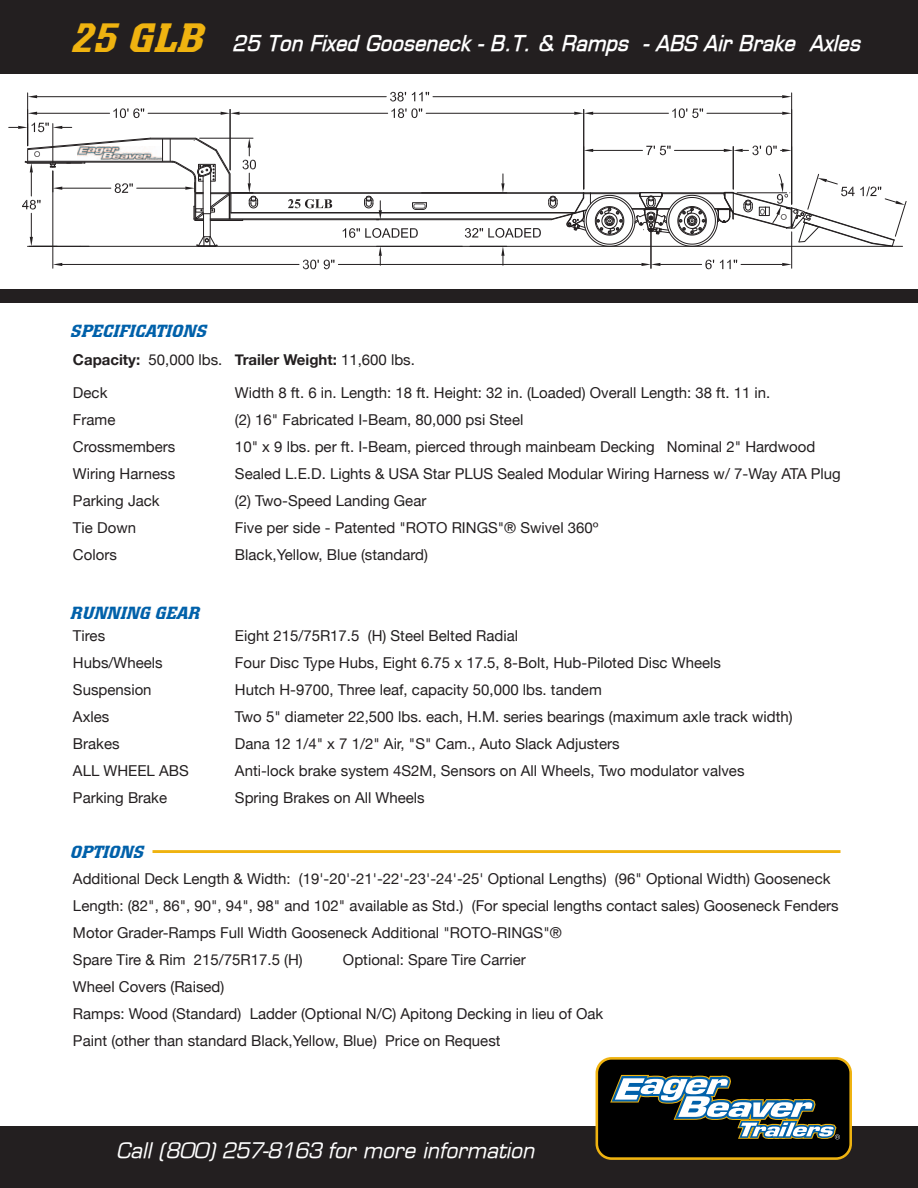
<style>
.page{position:relative;width:918px;height:1188px;background:#fff}
.page>*{position:absolute;margin:0;border:0;box-sizing:border-box;transform-origin:0 0}
.t1{font:italic 700 21px "Eurasia";letter-spacing:.02em;color:#fff;scale:1.1 1}
.t2{font:italic 21px "Eurasia";color:#fff}
.t3{font:italic 500 17.4px "Colossalis";color:#0161aa;scale:1.1 1}
.t4{font:15px/27px "Helvetica Neue";color:#231f20}
.t5{font:700 15px "Helvetica Neue";color:#231f20}
.s1{font-family:"Colossalis";font-weight:500;font-size:40.5px;color:#efb310}
.s2{font-weight:400}
</style>
<div class="page">
<div style="left:0;top:0;width:918px;height:73px;background:#231f20"></div>
<div style="left:0;top:1127px;width:918px;height:61px;background:#231f20"></div>
<div style="left:597px;top:1058px;width:254px;height:101px;background:#000;border-radius:15px"></div>
<div style="left:596px;top:1057px;width:256px;height:103px;border:3px solid #efb310;border-radius:15px"></div>
<svg style="left:610px;top:1074px;width:230px;height:66px"></svg>
<hr style="left:153px;top:850px;width:688px;height:3px;background:#efb310">
<div style="left:0;top:290px;width:918px;height:13px;background:#231f20"></div>
<hr style="left:30px;top:246px;width:873px;height:1px;background:#231f20">
<hr style="left:210px;top:219px;width:341px;height:1px;background:#231f20">
<hr style="left:231px;top:212px;width:344px;height:1px;background:#231f20">
<hr style="left:231px;top:213px;width:344px;height:1px;background:#231f20">
<hr style="left:240px;top:113px;width:148px;height:1px;background:#231f20">
<hr style="left:426px;top:113px;width:148px;height:1px;background:#231f20">
<svg style="left:391px;top:108px;width:31px;height:10px"></svg>
<hr style="left:27px;top:93px;width:1px;height:53px;background:#231f20">
<hr style="left:791px;top:93px;width:1px;height:111px;background:#231f20">
<hr style="left:37px;top:96px;width:349px;height:1px;background:#231f20">
<hr style="left:433px;top:96px;width:349px;height:1px;background:#231f20">
<svg style="left:28px;top:95px;width:9px;height:3px"></svg>
<svg style="left:782px;top:95px;width:10px;height:3px"></svg>
<svg style="left:390px;top:92px;width:16px;height:9px"></svg>
<svg style="left:412px;top:92px;width:17px;height:9px"></svg>
<hr style="left:593px;top:150px;width:50px;height:1px;background:#231f20">
<hr style="left:674px;top:150px;width:50px;height:1px;background:#231f20">
<svg style="left:584px;top:149px;width:9px;height:3px"></svg>
<svg style="left:646px;top:146px;width:25px;height:9px"></svg>
<hr style="left:583px;top:109px;width:1px;height:80px;background:#231f20">
<hr style="left:593px;top:113px;width:75px;height:1px;background:#231f20">
<hr style="left:707px;top:113px;width:75px;height:1px;background:#231f20">
<svg style="left:574px;top:112px;width:19px;height:3px"></svg>
<svg style="left:782px;top:112px;width:9px;height:3px"></svg>
<svg style="left:672px;top:108px;width:31px;height:10px"></svg>
<hr style="left:733px;top:147px;width:1px;height:42px;background:#231f20">
<svg style="left:724px;top:146px;width:67px;height:9px"></svg>
<hr style="left:791px;top:232px;width:1px;height:36px;background:#231f20">
<hr style="left:741px;top:264px;width:41px;height:1px;background:#231f20">
<hr style="left:660px;top:264px;width:42px;height:1px;background:#231f20">
<svg style="left:782px;top:263px;width:10px;height:3px"></svg>
<svg style="left:705px;top:260px;width:9px;height:9px"></svg>
<svg style="left:720px;top:260px;width:17px;height:9px"></svg>
<hr style="left:651px;top:229px;width:1px;height:39px;background:#231f20">
<hr style="left:53px;top:171px;width:1px;height:97px;background:#231f20">
<hr style="left:338px;top:264px;width:303px;height:1px;background:#231f20">
<hr style="left:62px;top:264px;width:237px;height:1px;background:#231f20">
<svg style="left:641px;top:263px;width:19px;height:3px"></svg>
<svg style="left:53px;top:263px;width:9px;height:3px"></svg>
<svg style="left:303px;top:260px;width:32px;height:9px"></svg>
<svg style="left:501px;top:174px;width:4px;height:19px"></svg>
<svg style="left:501px;top:247px;width:4px;height:17px"></svg>
<svg style="left:465px;top:228px;width:76px;height:10px"></svg>
<svg style="left:379px;top:247px;width:3px;height:17px"></svg>
<svg style="left:343px;top:228px;width:75px;height:10px"></svg>
<svg style="left:288px;top:199px;width:44px;height:9px"></svg>
<hr style="left:211px;top:193px;width:429px;height:1px;background:#231f20">
<svg style="left:364px;top:196px;width:18px;height:24px"></svg>
<svg style="left:412px;top:202px;width:15px;height:8px"></svg>
<svg style="left:548px;top:174px;width:359px;height:73px"></svg>
<svg style="left:9px;top:108px;width:249px;height:139px"></svg>
<h1 class="t1" style="left:69px;top:29px;width:720px"><span class="s1">25GLB</span> 25 Ton Fixed Gooseneck - B.T. &amp; Ramps - ABS Air Brake Axles</h1>
<p class="t3" style="left:70px;top:321px;width:130px">SPECIFICATIONS</p>
<p class="t5" style="left:73px;top:350px;width:343px">Capacity: <span class="s2">50,000 lbs.</span> Trailer Weight: <span class="s2">11,600 lbs.</span></p>
<p class="t4" style="left:73px;top:379px;width:36px">Deck</p>
<p class="t4" style="left:235px;top:379px;width:537px">Width 8 ft. 6 in. Length: 18 ft. Height: 32 in. (Loaded) Overall Length: 38 ft. 11 in.</p>
<p class="t4" style="left:73px;top:406px;width:44px">Frame</p>
<p class="t4" style="left:235px;top:406px;width:290px">(2) 16" Fabricated I-Beam, 80,000 psi Steel</p>
<p class="t4" style="left:73px;top:433px;width:104px">Crossmembers</p>
<p class="t4" style="left:235px;top:433px;width:582px">10" x 9 lbs. per ft. I-Beam, pierced through mainbeam Decking Nominal 2" Hardwood</p>
<p class="t4" style="left:73px;top:460px;width:104px">Wiring Harness</p>
<p class="t4" style="left:235px;top:460px;width:607px">Sealed L.E.D. Lights &amp; USA Star PLUS Sealed Modular Wiring Harness w/ 7-Way ATA Plug</p>
<p class="t4" style="left:73px;top:487px;width:88px">Parking Jack</p>
<p class="t4" style="left:235px;top:487px;width:193px">(2) Two-Speed Landing Gear</p>
<p class="t4" style="left:73px;top:514px;width:65px">Tie Down</p>
<p class="t4" style="left:235px;top:514px;width:365px">Five per side - Patented "ROTO RINGS"® Swivel 360º</p>
<p class="t4" style="left:73px;top:541px;width:45px">Colors</p>
<p class="t4" style="left:235px;top:541px;width:195px">Black,Yellow, Blue (standard)</p>
<p class="t3" style="left:70px;top:603px;width:124px">RUNNING GEAR</p>
<p class="t4" style="left:73px;top:622px;width:34px">Tires</p>
<p class="t4" style="left:235px;top:622px;width:285px">Eight 215/75R17.5 (H) Steel Belted Radial</p>
<p class="t4" style="left:73px;top:649px;width:91px">Hubs/Wheels</p>
<p class="t4" style="left:235px;top:649px;width:487px">Four Disc Type Hubs, Eight 6.75 x 17.5, 8-Bolt, Hub-Piloted Disc Wheels</p>
<p class="t4" style="left:73px;top:676px;width:80px">Suspension</p>
<p class="t4" style="left:235px;top:676px;width:368px">Hutch H-9700, Three leaf, capacity 50,000 lbs. tandem</p>
<p class="t4" style="left:73px;top:703px;width:38px">Axles</p>
<p class="t4" style="left:235px;top:703px;width:559px">Two 5" diameter 22,500 lbs. each, H.M. series bearings (maximum axle track width)</p>
<p class="t4" style="left:73px;top:730px;width:48px">Brakes</p>
<p class="t4" style="left:235px;top:730px;width:386px">Dana 12 1/4" x 7 1/2" Air, "S" Cam., Auto Slack Adjusters</p>
<p class="t4" style="left:73px;top:757px;width:117px">ALL WHEEL ABS</p>
<p class="t4" style="left:235px;top:757px;width:511px">Anti-lock brake system 4S2M, Sensors on All Wheels, Two modulator valves</p>
<p class="t4" style="left:73px;top:784px;width:96px">Parking Brake</p>
<p class="t4" style="left:235px;top:784px;width:191px">Spring Brakes on All Wheels</p>
<p class="t3" style="left:70px;top:842px;width:73px">OPTIONS</p>
<p class="t4" style="left:73px;top:865px;width:767px">Additional Deck Length &amp; Width: (19'-20'-21'-22'-23'-24'-25' Optional Lengths) (96" Optional Width) Gooseneck Length: (82", 86", 90", 94", 98" and 102" available as Std.) (For special lengths contact sales) Gooseneck Fenders Motor Grader-Ramps Full Width Gooseneck Additional "ROTO-RINGS"®<br>Spare Tire &amp; Rim 215/75R17.5 (H)</p>
<p class="t4" style="left:343px;top:946px;width:184px">Optional: Spare Tire Carrier</p>
<p class="t4" style="left:73px;top:973px;width:532px">Wheel Covers (Raised)<br>Ramps: Wood (Standard) Ladder (Optional N/C) Apitong Decking in lieu of Oak<br>Paint (other than standard Black,Yellow, Blue) Price on Request</p>
<h1 class="t2" style="left:116px;top:1137px;width:420px">Call (800) 257-8163 for more information</h1>
</div>
